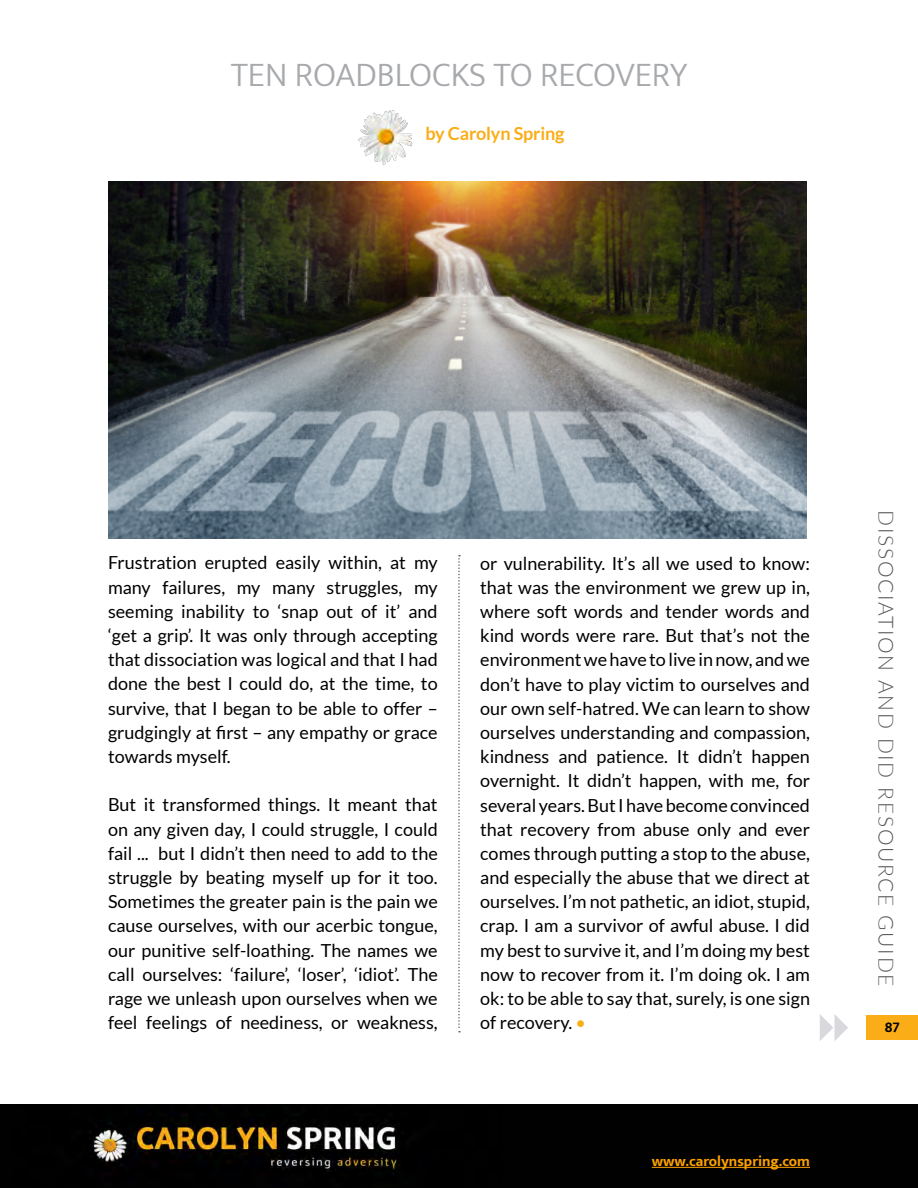
<style>
.page{position:relative;width:918px;height:1188px;background:#fff}
.page>*{position:absolute;margin:0;border:0;box-sizing:border-box;transform-origin:0 0}
.t1{font:300 34.5px "Mukta";color:#a7a9ac}
.t2{font:300 21px "Lato";letter-spacing:.08em;color:#5a5a5a}
.t3{font:18px/24.2px "Lato";color:#000;text-align:justify}
.t4{font:700 18px "Lato";letter-spacing:-.01em;color:#fbad18}
.t5{font:700 15px "Mukta";color:#ffa300}
.t6{font:700 15px "Mukta";color:#000}
.s1{color:#fbad18}
</style>
<div class="page">
<img style="left:358px;top:110px;width:55px;height:55px">
<svg style="left:458px;top:555px;width:2px;height:478px"></svg>
<img style="left:108px;top:181px;width:699px;height:357px">
<div style="left:0;top:1104px;width:918px;height:84px;background:#010101"></div>
<img style="left:93px;top:1114px;width:307px;height:61px">
<hr style="left:652px;top:1167px;width:158px;height:1px;background:#ffa300">
<svg style="left:820px;top:1014px;width:28px;height:27px"></svg>
<div style="left:867px;top:1015px;width:51px;height:25px;background:#fbad18"></div>
<h1 class="t1" style="left:231px;top:54px;width:458px">TEN ROADBLOCKS TO RECOVERY</h1>
<p class="t4" style="left:425px;top:123px;width:140px">by Carolyn Spring</p>
<p class="t3" style="left:108px;top:551px;width:331px">Frustration erupted easily within, at my many failures, my many struggles, my seeming inability to ‘snap out of it’ and ‘get a grip’. It was only through accepting that dissociation was logical and that I had done the best I could do, at the time, to survive, that I began to be able to offer – grudgingly at first – any empathy or grace towards myself.</p>
<p class="t3" style="left:108px;top:793px;width:331px">But it transformed things. It meant that on any given day, I could struggle, I could fail ... but I didn’t then need to add to the struggle by beating myself up for it too.<br>Sometimes the greater pain is the pain we cause ourselves, with our acerbic tongue, our punitive self-loathing. The names we call ourselves: ‘failure’, ‘loser’, ‘idiot’. The rage we unleash upon ourselves when we feel feelings of neediness, or weakness,</p>
<p class="t3" style="left:480px;top:551px;width:331px">or vulnerability. It’s all we used to know: that was the environment we grew up in, where soft words and tender words and kind words were rare. But that’s not the environment we have to live in now, and we don’t have to play victim to ourselves and our own self-hatred. We can learn to show ourselves understanding and compassion, kindness and patience. It didn’t happen overnight. It didn’t happen, with me, for several years. But I have become convinced that recovery from abuse only and ever comes through putting a stop to the abuse, and especially the abuse that we direct at ourselves. I’m not pathetic, an idiot, stupid, crap. I am a survivor of awful abuse. I did my best to survive it, and I’m doing my best now to recover from it. I’m doing ok. I am ok: to be able to say that, surely, is one sign of recovery. <span class="s1">•</span></p>
<p class="t5" style="left:652px;top:1152px;width:160px">www.carolynspring.com</p>
<p class="t2" style="left:901px;top:510px;width:478px;rotate:90deg">DISSOCIATION AND DID RESOURCE GUIDE</p>
<p class="t6" style="left:885px;top:1018px;width:17px">87</p>
</div>
